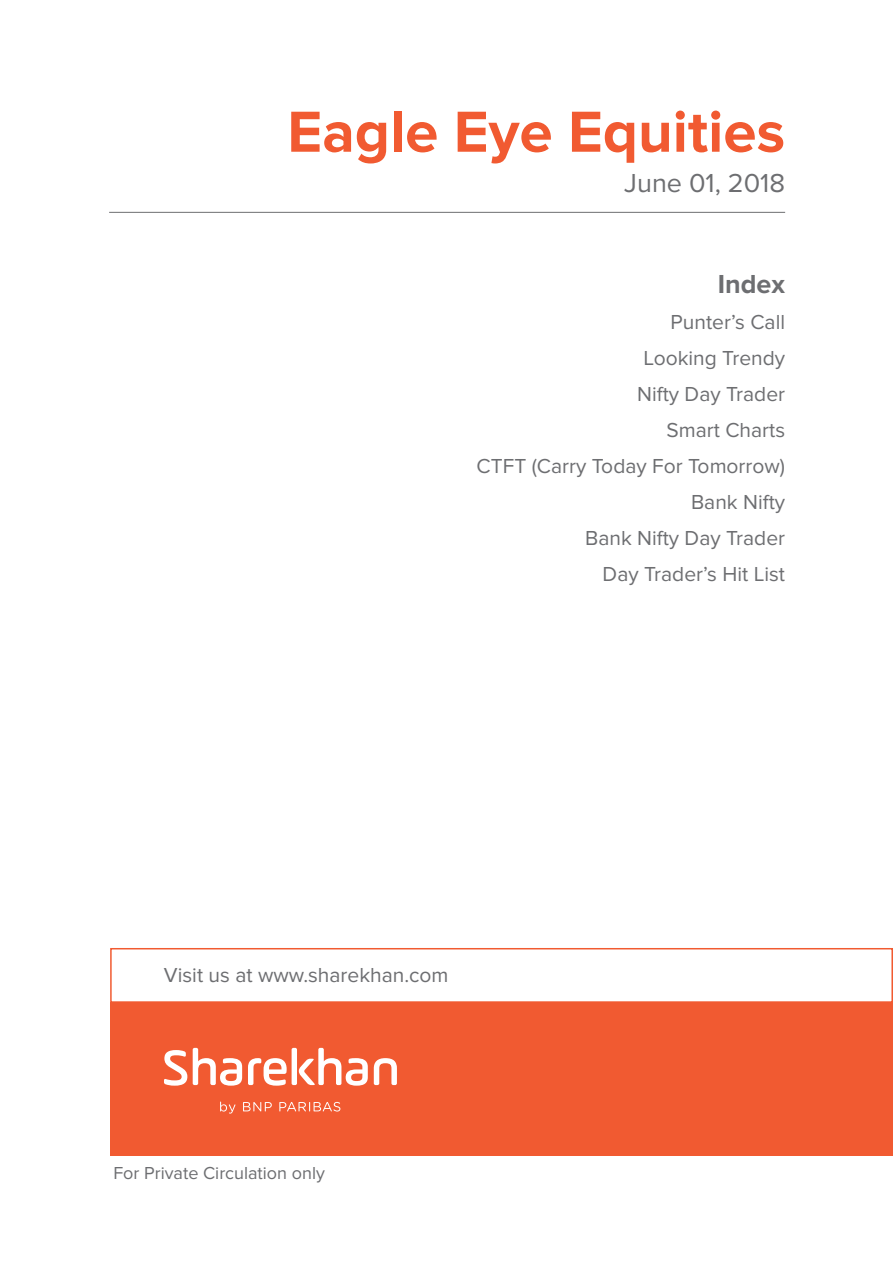
<style>
.page{position:relative;width:893px;height:1263px;background:#fff}
.page>*{position:absolute;margin:0;border:0;box-sizing:border-box;transform-origin:0 0}
.t1{font:700 60px "Proxima Nova";color:#f15a31}
.t2{font:27px "Proxima Nova";color:#6d6e71}
.t3{font:700 27px "Proxima Nova";color:#6d6e71}
.t4{font:21px/36px "Proxima Nova";color:#6d6e71;text-align:right}
.t5{font:18px "Proxima Nova";color:#6d6e71}
</style>
<div class="page">
<div style="left:111px;top:1002px;width:782px;height:154px;background:#f15a31"></div>
<svg style="left:164px;top:1050px;width:23px;height:36px"></svg>
<svg style="left:193px;top:1048px;width:49px;height:38px"></svg>
<svg style="left:248px;top:1048px;width:120px;height:38px"></svg>
<svg style="left:374px;top:1058px;width:23px;height:27px"></svg>
<svg style="left:220px;top:1101px;width:15px;height:12px"></svg>
<svg style="left:243px;top:1102px;width:29px;height:9px"></svg>
<svg style="left:279px;top:1102px;width:61px;height:9px"></svg>
<div style="left:110px;top:948px;width:783px;height:55px;border:2px solid #f15a31"></div>
<hr style="left:109px;top:212px;width:676px;height:1px;background:#6d6e71">
<h1 class="t1" style="left:287px;top:97px;width:499px">Eagle Eye Equities</h1>
<p class="t2" style="left:624px;top:168px;width:162px">June 01, 2018</p>
<p class="t3" style="left:718px;top:269px;width:69px">Index</p>
<p class="t4" style="left:477px;top:305px;width:310px">Punter’s Call<br>Looking Trendy<br>Nifty Day Trader<br>Smart Charts<br>CTFT (Carry Today For Tomorrow)<br>Bank Nifty<br>Bank Nifty Day Trader<br>Day Trader’s Hit List</p>
<p class="t4" style="left:164px;top:957px;width:286px">Visit us at www.sharekhan.com</p>
<p class="t5" style="left:113px;top:1163px;width:213px">For Private Circulation only</p>
</div>
